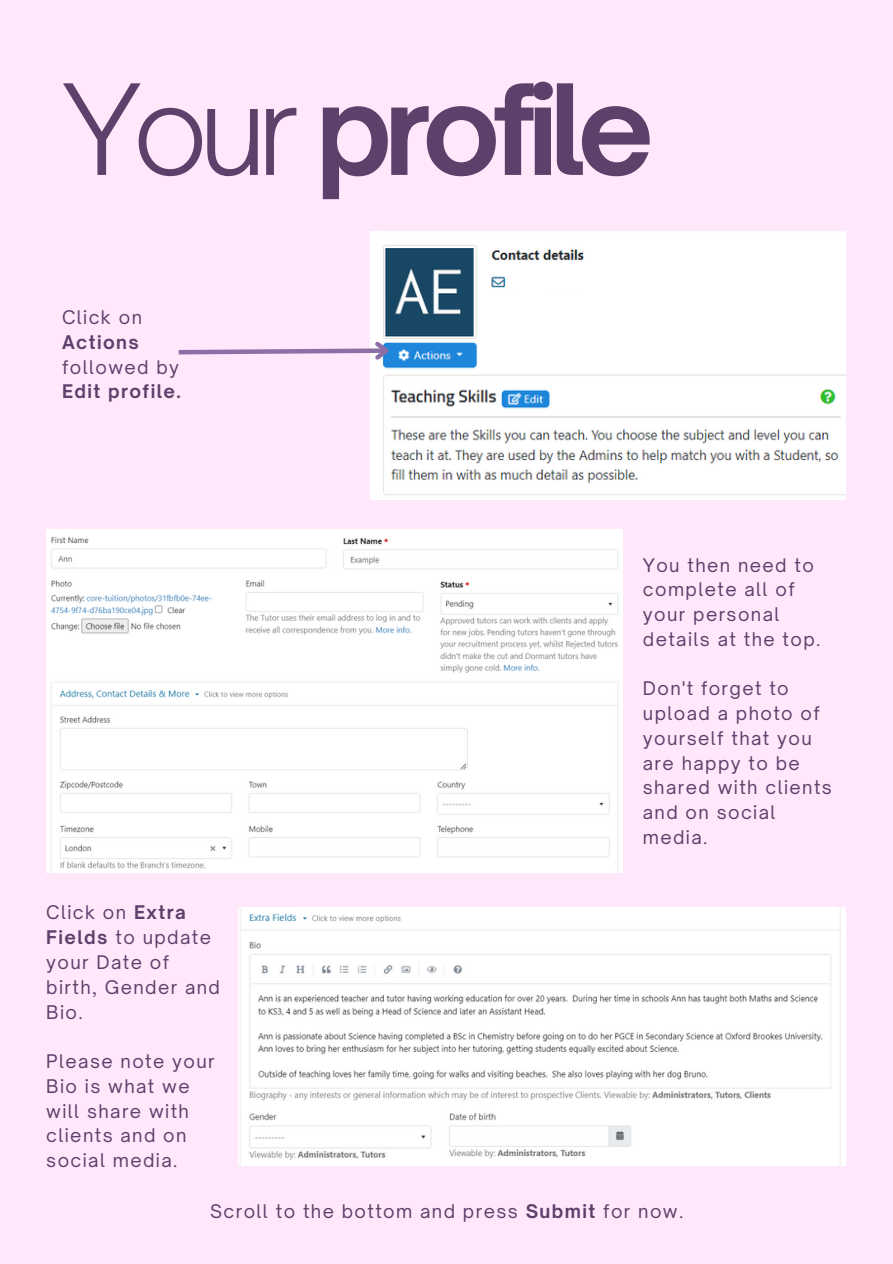
<style>
.page{position:relative;width:893px;height:1264px;background:#fff}
.page>*{position:absolute;margin:0;border:0;box-sizing:border-box;transform-origin:0 0}
.t1{font:700 120px "Open Sauce One";letter-spacing:-.07em;color:#5c426b}
.t2{font:18px/24.8px "Open Sauce One";letter-spacing:.075em;color:#5c426b}
.t3{font:700 18px/24.8px "Open Sauce One";letter-spacing:.075em;color:#5c426b}
.s1{font-weight:300}
.s2{font-weight:400}
.s3{font-weight:700}
</style>
<div class="page">
<div style="left:0;top:0;width:892px;height:1263px;background:#ffe8fc"></div>
<img style="left:370px;top:232px;width:475px;height:268px">
<svg style="left:178px;top:337px;width:216px;height:27px"></svg>
<img style="left:46px;top:529px;width:576px;height:343px">
<img style="left:239px;top:907px;width:606px;height:258px">
<div style="left:507px;top:273px;width:156px;height:18px;background:#fff;border-radius:9px"></div>
<div style="left:248px;top:594px;width:115px;height:16px;background:#fff"></div>
<p class="t1" style="left:62px;top:55px;width:593px"><span class="s1">Your</span> profile</p>
<p class="t3" style="left:62px;top:305px;width:120px"><span class="s2">Click on<br></span>Actions <span class="s2">followed by<br></span>Edit profile.</p>
<p class="t2" style="left:642px;top:552px;width:179px">You then need to complete all of your personal details at the top.</p>
<p class="t2" style="left:642px;top:676px;width:190px">Don't forget to upload a photo of yourself that you are happy to be shared with clients and on social media.</p>
<p class="t2" style="left:46px;top:900px;width:175px">Click on <span class="s3">Extra<br>Fields</span> to update your Date of birth, Gender and<br>Bio.</p>
<p class="t2" style="left:46px;top:1048px;width:170px">Please note your<br>Bio is what we will share with clients and on social media.</p>
<p class="t2" style="left:210px;top:1198px;width:475px">Scroll to the bottom and press <span class="s3">Submit</span> for now.</p>
</div>
